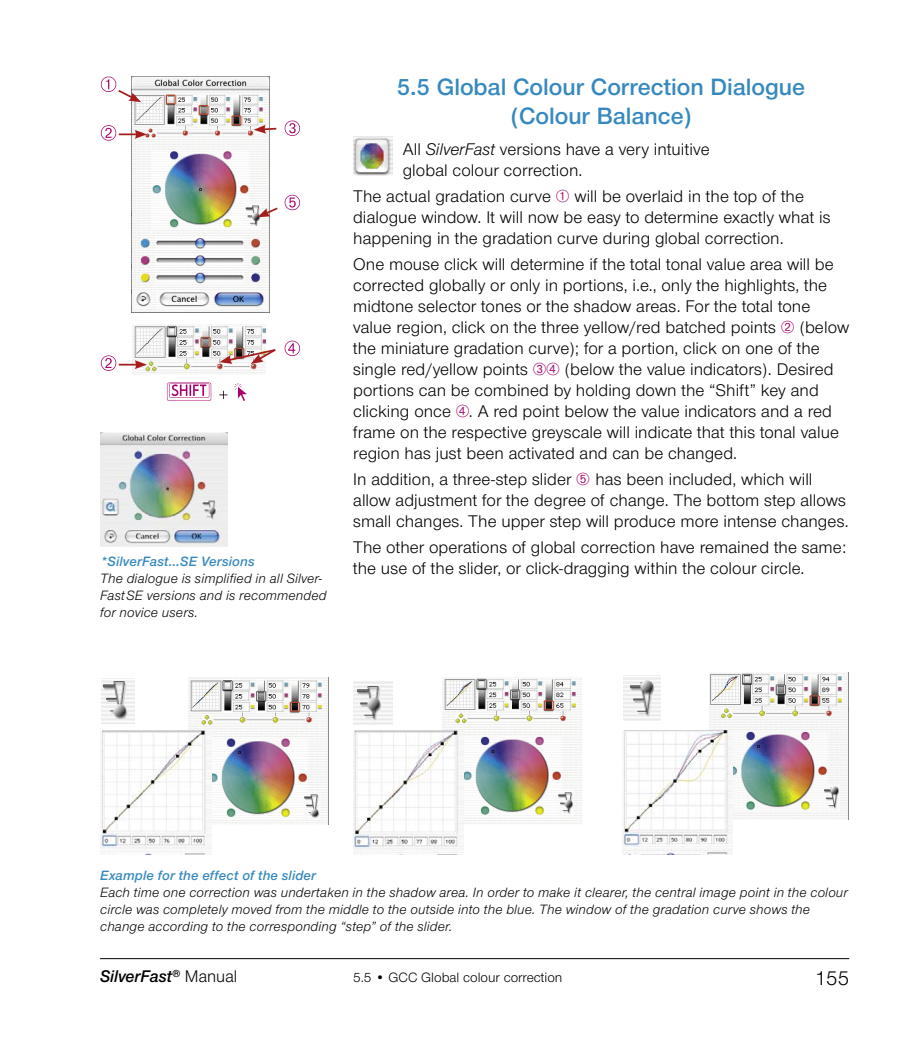
<style>
.page{position:relative;width:916px;height:1042px;background:#fff}
.page>*{position:absolute;margin:0;border:0;box-sizing:border-box;transform-origin:0 0}
.t1{font:600 24.5px/29.4px "Nimbus Sans Novus T";color:#3689bf;text-align:center}
.t2{font:21px "Nimbus Sans Novus T";color:#000}
.t3{font:17.5px/21px "Nimbus Sans Novus T";letter-spacing:.005em;color:#000}
.t4{font:italic 600 17.5px "Nimbus Sans Novus T";color:#000}
.t5{font:italic 14px/16.8px "Nimbus Sans Novus T";letter-spacing:.01em;color:#000}
.t6{font:italic 600 14px "Nimbus Sans Novus T";letter-spacing:.015em;color:#3689bf}
.t7{font:14px "Nimbus Sans Novus T";color:#000}
.s1{font-style:italic}
.s2{color:#a6006b}
.s3{font-weight:400;font-style:normal}
</style>
<div class="page">
<hr style="left:100px;top:958px;width:749px;height:1px;background:#000">
<img style="left:132px;top:77px;width:137px;height:236px">
<img style="left:133px;top:325px;width:133px;height:49px">
<svg style="left:254px;top:125px;width:23px;height:9px"></svg>
<svg style="left:219px;top:347px;width:57px;height:17px"></svg>
<img style="left:709px;top:672px;width:139px;height:147px">
<img style="left:442px;top:677px;width:140px;height:147px">
<img style="left:189px;top:677px;width:139px;height:147px">
<img style="left:102px;top:678px;width:33px;height:45px">
<img style="left:353px;top:681px;width:39px;height:44px">
<img style="left:623px;top:675px;width:37px;height:45px">
<img style="left:623px;top:731px;width:110px;height:123px">
<img style="left:100px;top:730px;width:111px;height:124px">
<img style="left:353px;top:731px;width:110px;height:123px">
<img style="left:353px;top:137px;width:40px;height:38px">
<img style="left:100px;top:432px;width:127px;height:114px">
<svg style="left:167px;top:382px;width:44px;height:19px"></svg>
<svg style="left:219px;top:391px;width:8px;height:8px"></svg>
<svg style="left:234px;top:383px;width:13px;height:18px"></svg>
<svg style="left:101px;top:355px;width:46px;height:16px"></svg>
<svg style="left:101px;top:125px;width:46px;height:16px"></svg>
<svg style="left:101px;top:77px;width:40px;height:25px"></svg>
<svg style="left:285px;top:341px;width:15px;height:15px"></svg>
<svg style="left:257px;top:195px;width:43px;height:22px"></svg>
<svg style="left:285px;top:121px;width:15px;height:15px"></svg>
<p class="t6" style="left:100px;top:553px;width:156px">*SilverFast…SE Versions</p>
<p class="t5" style="left:100px;top:569px;width:228px">The dialogue is simplified in all Silver-<br>FastSE versions and is recommended for novice users.</p>
<h1 class="t1" style="left:397px;top:71px;width:409px">5.5 Global Colour Correction Dialogue (Colour Balance)</h1>
<p class="t3" style="left:403px;top:138px;width:308px">All <span class="s1">SilverFast</span> versions have a very intuitive global colour correction.</p>
<p class="t3" style="left:353px;top:185px;width:479px">The actual gradation curve <span class="s2">➀</span> will be overlaid in the top of the dialogue window. It will now be easy to determine exactly what is happening in the gradation curve during global correction.</p>
<p class="t3" style="left:353px;top:253px;width:497px">One mouse click will determine if the total tonal value area will be corrected globally or only in portions, i.e., only the highlights, the midtone selector tones or the shadow areas. For the total tone value region, click on the three yellow/red batched points <span class="s2">➁</span> (below the miniature gradation curve); for a portion, click on one of the single red/yellow points <span class="s2">➂➃</span> (below the value indicators). Desired portions can be combined by holding down the “Shift” key and clicking once <span class="s2">➃</span>. A red point below the value indicators and a red frame on the respective greyscale will indicate that this tonal value region has just been activated and can be changed.</p>
<p class="t3" style="left:353px;top:468px;width:497px">In addition, a three-step slider <span class="s2">➄</span> has been included, which will allow adjustment for the degree of change. The bottom step allows small changes. The upper step will produce more intense changes.</p>
<p class="t3" style="left:353px;top:536px;width:495px">The other operations of global correction have remained the same: the use of the slider, or click-dragging within the colour circle.</p>
<p class="t6" style="left:100px;top:867px;width:217px">Example for the effect of the slider</p>
<p class="t5" style="left:100px;top:883px;width:749px">Each time one correction was undertaken in the shadow area. In order to make it clearer, the central image point in the colour circle was completely moved from the middle to the outside into the blue. The window of the gradation curve shows the change according to the corresponding “step” of the slider.</p>
<p class="t4" style="left:100px;top:966px;width:139px">SilverFast<sup>®</sup> <span class="s3">Manual</span></p>
<p class="t2" style="left:815px;top:965px;width:36px">155</p>
<p class="t7" style="left:353px;top:969px;width:211px">5.5 • GCC Global colour correction</p>
</div>
